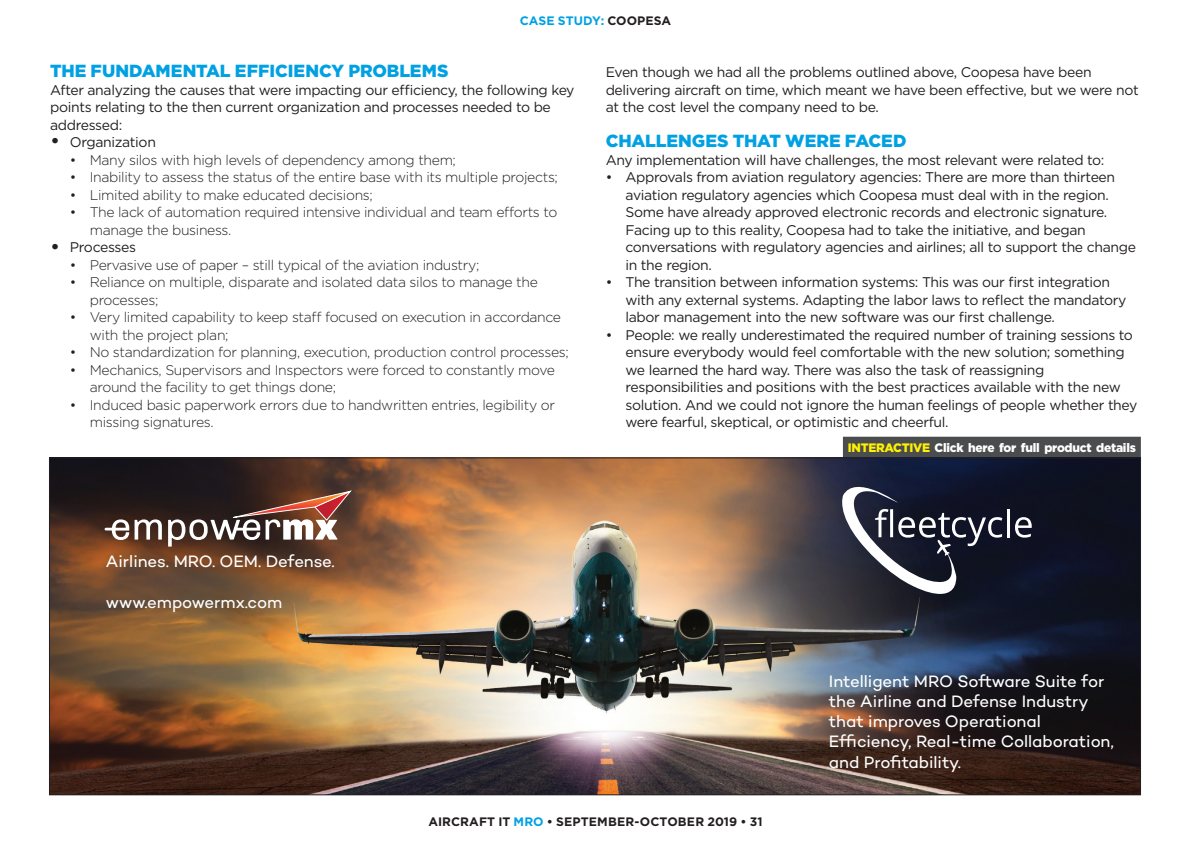
<style>
.page{position:relative;width:1191px;height:844px;background:#fff}
.page>*{position:absolute;margin:0;border:0;box-sizing:border-box;transform-origin:0 0}
.MAIN_Crosshead_1{font:900 17.5px "Gotham";letter-spacing:-.005em;color:#00a1e3}
.t1{font:16.8px/20.1px "Campton";letter-spacing:-.005em;color:#fff}
.Numbered_Bullets{font:14px/17.5px "Gotham";letter-spacing:-.025em;color:#231f20}
.MAIN_Body_Copy_Bulle{font:300 14px/17.5px "Gotham";letter-spacing:-.025em;color:#231f20}
.MAIN_Body_Copy_No_In{font:14px/17.5px "Gotham";letter-spacing:-.025em;color:#231f20}
.INTERACTIVE_TAB{font:900 12.25px "Gotham";letter-spacing:-.02em;color:#fff}
.MAIN_Crosshead_2{font:700 12.25px "Gotham";letter-spacing:.01em;color:#231f20}
.MAIN_Crosshead_2-2{font:700 12.25px "Gotham";letter-spacing:.005em;color:#00a1e3}
.s1{color:#231f20}
.s2{font-size:21px}
.s3{color:#fff101}
.s4{color:#00a1e3}
</style>
<div class="page">
<div style="left:843px;top:436px;width:297px;height:22px;background:#4b4c4d"></div>
<img style="left:51px;top:459px;width:1087px;height:334px">
<svg style="left:135px;top:519px;width:27px;height:20px"></svg>
<svg style="left:105px;top:519px;width:24px;height:21px"></svg>
<svg style="left:168px;top:490px;width:185px;height:56px;background:#6d534b"></svg>
<hr style="left:1006px;top:509px;width:3px;height:28px;background:#fff">
<svg style="left:1015px;top:517px;width:16px;height:20px"></svg>
<svg style="left:836px;top:479px;width:166px;height:118px;background:#3a3d4c"></svg>
<p class="MAIN_Crosshead_2-2" style="left:520px;top:12px;width:153px">CASE STUDY: <span class="s1">COOPESA</span></p>
<p class="MAIN_Crosshead_1" style="left:50px;top:59px;width:400px">THE FUNDAMENTAL EFFICIENCY PROBLEMS</p>
<p class="MAIN_Body_Copy_No_In" style="left:50px;top:81px;width:526px">After analyzing the causes that were impacting our efficiency, the following key points relating to the then current organization and processes needed to be addressed:</p>
<p class="Numbered_Bullets" style="left:50px;top:133px;width:107px"><span class="s2">•</span> Organization</p>
<p class="MAIN_Body_Copy_Bulle" style="left:70px;top:150px;width:387px">• Many silos with high levels of dependency among them;</p>
<p class="MAIN_Body_Copy_Bulle" style="left:70px;top:168px;width:489px">• Inability to assess the status of the entire base with its multiple projects;</p>
<p class="MAIN_Body_Copy_Bulle" style="left:70px;top:185px;width:304px">• Limited ability to make educated decisions;</p>
<p class="MAIN_Body_Copy_Bulle" style="left:90px;top:203px;width:469px;text-indent:-20px">• The lack of automation required intensive individual and team efforts to manage the business.</p>
<p class="Numbered_Bullets" style="left:50px;top:238px;width:87px"><span class="s2">•</span> Processes</p>
<p class="MAIN_Body_Copy_Bulle" style="left:70px;top:255px;width:411px">• Pervasive use of paper – still typical of the aviation industry;</p>
<p class="MAIN_Body_Copy_Bulle" style="left:90px;top:273px;width:449px;text-indent:-20px">• Reliance on multiple, disparate and isolated data silos to manage the processes;</p>
<p class="MAIN_Body_Copy_Bulle" style="left:90px;top:308px;width:473px;text-indent:-20px">• Very limited capability to keep staff focused on execution in accordance with the project plan;</p>
<p class="MAIN_Body_Copy_Bulle" style="left:70px;top:343px;width:500px">• No standardization for planning, execution, production control processes;</p>
<p class="MAIN_Body_Copy_Bulle" style="left:90px;top:360px;width:466px;text-indent:-20px">• Mechanics, Supervisors and Inspectors were forced to constantly move around the facility to get things done;</p>
<p class="MAIN_Body_Copy_Bulle" style="left:90px;top:395px;width:466px;text-indent:-20px">• Induced basic paperwork errors due to handwritten entries, legibility or missing signatures.</p>
<p class="MAIN_Body_Copy_No_In" style="left:605px;top:63px;width:534px">Even though we had all the problems outlined above, Coopesa have been delivering aircraft on time, which meant we have been effective, but we were not at the cost level the company need to be.</p>
<p class="MAIN_Crosshead_1" style="left:605px;top:129px;width:302px">CHALLENGES THAT WERE FACED</p>
<p class="MAIN_Body_Copy_No_In" style="left:605px;top:151px;width:500px">Any implementation will have challenges, the most relevant were related to:</p>
<p class="Numbered_Bullets" style="left:625px;top:168px;width:512px;text-indent:-20px">• Approvals from aviation regulatory agencies: There are more than thirteen aviation regulatory agencies which Coopesa must deal with in the region.<br>Some have already approved electronic records and electronic signature.<br>Facing up to this reality, Coopesa had to take the initiative, and began conversations with regulatory agencies and airlines; all to support the change in the region.</p>
<p class="Numbered_Bullets" style="left:625px;top:273px;width:502px;text-indent:-20px">• The transition between information systems: This was our first integration with any external systems. Adapting the labor laws to reflect the mandatory labor management into the new software was our first challenge.</p>
<p class="Numbered_Bullets" style="left:625px;top:326px;width:513px;text-indent:-20px">• People: we really underestimated the required number of training sessions to ensure everybody would feel comfortable with the new solution; something we learned the hard way. There was also the task of reassigning responsibilities and positions with the best practices available with the new solution. And we could not ignore the human feelings of people whether they were fearful, skeptical, or optimistic and cheerful.</p>
<p class="INTERACTIVE_TAB" style="left:848px;top:439px;width:289px"><span class="s3">INTERACTIVE</span> Click here for full product details</p>
<p class="t1" style="left:106px;top:551px;width:230px">Airlines. MRO. OEM. Defense.</p>
<p class="t1" style="left:106px;top:591px;width:178px">www.empowermx.com</p>
<p class="t1" style="left:829px;top:670px;width:286px">Intelligent MRO Software Suite for the Airline and Defense Industry that improves Operational<br>Efficiency, Real-time Collaboration, and Profitability.</p>
<p class="MAIN_Crosshead_2" style="left:428px;top:813px;width:336px">AIRCRAFT IT <span class="s4">MRO</span> • SEPTEMBER-OCTOBER 2019 • 31</p>
</div>
